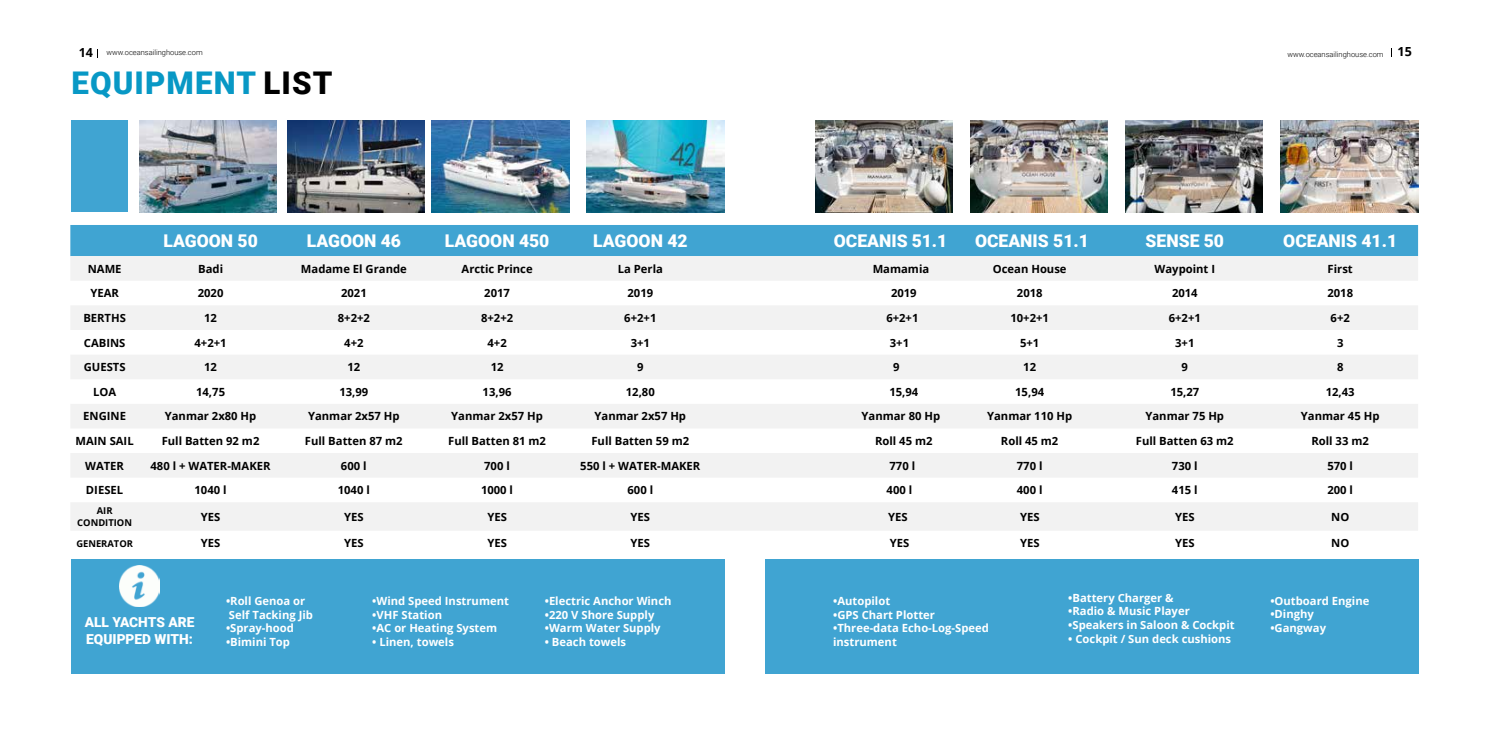
<style>
.page{position:relative;width:1489px;height:745px;background:#fff}
.page>*{position:absolute;margin:0;border:0;box-sizing:border-box;transform-origin:0 0}
.t1{font:900 31.25px "Roboto";letter-spacing:.035em;color:#0898c5}
.t2{font:900 17.5px "Roboto";color:#fff}
.t3{font:900 13.75px/17.5px "Roboto";color:#fff}
.t4{font:700 11.25px "Open Sans";color:#000}
.t5{font:700 11.25px/13.8px "Open Sans";color:#fff}
.t6{font:700 9.38px/11.2px "Open Sans";color:#000;text-align:center}
.t7{font:300 7.5px "Roboto";color:#000}
.s1{font-family:"Open Sans";font-weight:700;font-size:12.5px}
.s2{color:#000}
</style>
<div class="page">
<div style="left:71px;top:559px;width:653px;height:114px;background:#40a4d2"></div>
<img style="left:119px;top:565px;width:41px;height:41px">
<div style="left:765px;top:558px;width:653px;height:115px;background:#40a4d2"></div>
<div style="left:71px;top:120px;width:57px;height:92px;background:#40a4d2"></div>
<img style="left:287px;top:120px;width:137px;height:92px">
<img style="left:431px;top:120px;width:138px;height:92px">
<img style="left:586px;top:120px;width:138px;height:92px">
<img style="left:815px;top:120px;width:137px;height:92px">
<img style="left:970px;top:120px;width:137px;height:92px">
<img style="left:1125px;top:120px;width:137px;height:92px">
<img style="left:1280px;top:120px;width:137px;height:92px">
<img style="left:140px;top:120px;width:137px;height:92px">
<div style="left:70px;top:225px;width:1347px;height:31px;background:#40a4d2"></div>
<svg style="left:70px;top:256px;width:1347px;height:274px;fill:#f5f5f5"></svg>
<svg style="left:70px;top:305px;width:1347px;height:172px;fill:#f2f2f2"></svg>
<p class="t7" style="left:79px;top:47px;width:125px"><span class="s1">14</span> www.oceansailinghouse.com</p>
<p class="t7" style="left:1287px;top:49px;width:126px">www.oceansailinghouse.com <span class="s1">15</span></p>
<h1 class="t1" style="left:71px;top:61px;width:262px">EQUIPMENT <span class="s2">LIST</span></h1>
<h2 class="t2" style="left:163px;top:228px;width:96px">LAGOON 50</h2>
<h2 class="t2" style="left:307px;top:228px;width:96px">LAGOON 46</h2>
<h2 class="t2" style="left:445px;top:228px;width:106px">LAGOON 450</h2>
<h2 class="t2" style="left:593px;top:228px;width:96px">LAGOON 42</h2>
<h2 class="t2" style="left:833px;top:228px;width:115px">OCEANIS 51.1</h2>
<h2 class="t2" style="left:974px;top:228px;width:115px">OCEANIS 51.1</h2>
<h2 class="t2" style="left:1145px;top:228px;width:80px">SENSE 50</h2>
<h2 class="t2" style="left:1283px;top:228px;width:115px">OCEANIS 41.1</h2>
<p class="t4" style="left:88px;top:260px;width:35px">NAME</p>
<p class="t4" style="left:198px;top:260px;width:26px">Badi</p>
<p class="t4" style="left:301px;top:260px;width:107px">Madame El Grande</p>
<p class="t4" style="left:461px;top:260px;width:73px">Arctic Prince</p>
<p class="t4" style="left:617px;top:260px;width:47px">La Perla</p>
<p class="t4" style="left:872px;top:260px;width:58px">Mamamia</p>
<p class="t4" style="left:992px;top:260px;width:75px">Ocean House</p>
<p class="t4" style="left:1154px;top:260px;width:62px">Waypoint I</p>
<p class="t4" style="left:1327px;top:260px;width:27px">First</p>
<p class="t4" style="left:90px;top:285px;width:30px">YEAR</p>
<p class="t4" style="left:198px;top:285px;width:27px">2020</p>
<p class="t4" style="left:341px;top:285px;width:27px">2021</p>
<p class="t4" style="left:484px;top:285px;width:27px">2017</p>
<p class="t4" style="left:627px;top:285px;width:27px">2019</p>
<p class="t4" style="left:891px;top:285px;width:27px">2019</p>
<p class="t4" style="left:1016px;top:285px;width:27px">2018</p>
<p class="t4" style="left:1171px;top:285px;width:27px">2014</p>
<p class="t4" style="left:1327px;top:285px;width:27px">2018</p>
<p class="t4" style="left:83px;top:310px;width:44px">BERTHS</p>
<p class="t4" style="left:204px;top:310px;width:14px">12</p>
<p class="t4" style="left:338px;top:310px;width:34px">8+2+2</p>
<p class="t4" style="left:481px;top:310px;width:34px">8+2+2</p>
<p class="t4" style="left:624px;top:310px;width:34px">6+2+1</p>
<p class="t4" style="left:886px;top:310px;width:34px">6+2+1</p>
<p class="t4" style="left:1010px;top:310px;width:40px">10+2+1</p>
<p class="t4" style="left:1168px;top:310px;width:34px">6+2+1</p>
<p class="t4" style="left:1330px;top:310px;width:21px">6+2</p>
<p class="t4" style="left:84px;top:334px;width:43px">CABINS</p>
<p class="t4" style="left:194px;top:334px;width:34px">4+2+1</p>
<p class="t4" style="left:344px;top:334px;width:21px">4+2</p>
<p class="t4" style="left:487px;top:334px;width:21px">4+2</p>
<p class="t4" style="left:630px;top:334px;width:21px">3+1</p>
<p class="t4" style="left:889px;top:334px;width:21px">3+1</p>
<p class="t4" style="left:1020px;top:334px;width:21px">5+1</p>
<p class="t4" style="left:1175px;top:334px;width:21px">3+1</p>
<p class="t4" style="left:1336px;top:334px;width:8px">3</p>
<p class="t4" style="left:84px;top:359px;width:43px">GUESTS</p>
<p class="t4" style="left:204px;top:359px;width:14px">12</p>
<p class="t4" style="left:347px;top:359px;width:14px">12</p>
<p class="t4" style="left:490px;top:359px;width:14px">12</p>
<p class="t4" style="left:637px;top:359px;width:8px">9</p>
<p class="t4" style="left:893px;top:359px;width:8px">9</p>
<p class="t4" style="left:1023px;top:359px;width:14px">12</p>
<p class="t4" style="left:1181px;top:359px;width:8px">9</p>
<p class="t4" style="left:1336px;top:359px;width:8px">8</p>
<p class="t4" style="left:93px;top:383px;width:25px">LOA</p>
<p class="t4" style="left:196px;top:383px;width:30px">14,75</p>
<p class="t4" style="left:339px;top:383px;width:30px">13,99</p>
<p class="t4" style="left:482px;top:383px;width:30px">13,96</p>
<p class="t4" style="left:626px;top:383px;width:30px">12,80</p>
<p class="t4" style="left:889px;top:383px;width:30px">15,94</p>
<p class="t4" style="left:1015px;top:383px;width:30px">15,94</p>
<p class="t4" style="left:1170px;top:383px;width:30px">15,27</p>
<p class="t4" style="left:1325px;top:383px;width:30px">12,43</p>
<p class="t4" style="left:83px;top:408px;width:44px">ENGINE</p>
<p class="t4" style="left:165px;top:408px;width:93px">Yanmar 2x80 Hp</p>
<p class="t4" style="left:308px;top:408px;width:93px">Yanmar 2x57 Hp</p>
<p class="t4" style="left:451px;top:408px;width:93px">Yanmar 2x57 Hp</p>
<p class="t4" style="left:594px;top:408px;width:93px">Yanmar 2x57 Hp</p>
<p class="t4" style="left:861px;top:408px;width:80px">Yanmar 80 Hp</p>
<p class="t4" style="left:987px;top:408px;width:87px">Yanmar 110 Hp</p>
<p class="t4" style="left:1145px;top:408px;width:80px">Yanmar 75 Hp</p>
<p class="t4" style="left:1300px;top:408px;width:80px">Yanmar 45 Hp</p>
<p class="t4" style="left:75px;top:433px;width:60px">MAIN SAIL</p>
<p class="t4" style="left:162px;top:433px;width:99px">Full Batten 92 m2</p>
<p class="t4" style="left:305px;top:433px;width:99px">Full Batten 87 m2</p>
<p class="t4" style="left:448px;top:433px;width:99px">Full Batten 81 m2</p>
<p class="t4" style="left:591px;top:433px;width:99px">Full Batten 59 m2</p>
<p class="t4" style="left:875px;top:433px;width:59px">Roll 45 m2</p>
<p class="t4" style="left:1000px;top:433px;width:59px">Roll 45 m2</p>
<p class="t4" style="left:1135px;top:433px;width:99px">Full Batten 63 m2</p>
<p class="t4" style="left:1311px;top:433px;width:59px">Roll 33 m2</p>
<p class="t4" style="left:85px;top:457px;width:40px">WATER</p>
<p class="t4" style="left:150px;top:457px;width:121px">480 l + WATER-MAKER</p>
<p class="t4" style="left:341px;top:457px;width:27px">600 l</p>
<p class="t4" style="left:484px;top:457px;width:27px">700 l</p>
<p class="t4" style="left:580px;top:457px;width:121px">550 l + WATER-MAKER</p>
<p class="t4" style="left:889px;top:457px;width:27px">770 l</p>
<p class="t4" style="left:1016px;top:457px;width:27px">770 l</p>
<p class="t4" style="left:1171px;top:457px;width:27px">730 l</p>
<p class="t4" style="left:1327px;top:457px;width:27px">570 l</p>
<p class="t4" style="left:86px;top:482px;width:39px">DIESEL</p>
<p class="t4" style="left:194px;top:482px;width:34px">1040 l</p>
<p class="t4" style="left:338px;top:482px;width:34px">1040 l</p>
<p class="t4" style="left:481px;top:482px;width:34px">1000 l</p>
<p class="t4" style="left:627px;top:482px;width:27px">600 l</p>
<p class="t4" style="left:886px;top:482px;width:27px">400 l</p>
<p class="t4" style="left:1016px;top:482px;width:27px">400 l</p>
<p class="t4" style="left:1171px;top:482px;width:27px">415 l</p>
<p class="t4" style="left:1327px;top:482px;width:27px">200 l</p>
<p class="t6" style="left:77px;top:505px;width:56px">AIR<br>CONDITION</p>
<p class="t4" style="left:201px;top:508px;width:21px">YES</p>
<p class="t4" style="left:344px;top:508px;width:21px">YES</p>
<p class="t4" style="left:487px;top:508px;width:21px">YES</p>
<p class="t4" style="left:630px;top:508px;width:21px">YES</p>
<p class="t4" style="left:888px;top:508px;width:21px">YES</p>
<p class="t4" style="left:1019px;top:508px;width:21px">YES</p>
<p class="t4" style="left:1174px;top:508px;width:21px">YES</p>
<p class="t4" style="left:1330px;top:508px;width:20px">NO</p>
<p class="t6" style="left:76px;top:537px;width:58px">GENERATOR</p>
<p class="t4" style="left:201px;top:535px;width:21px">YES</p>
<p class="t4" style="left:344px;top:535px;width:21px">YES</p>
<p class="t4" style="left:487px;top:535px;width:21px">YES</p>
<p class="t4" style="left:630px;top:535px;width:21px">YES</p>
<p class="t4" style="left:889px;top:535px;width:21px">YES</p>
<p class="t4" style="left:1019px;top:535px;width:21px">YES</p>
<p class="t4" style="left:1174px;top:535px;width:21px">YES</p>
<p class="t4" style="left:1330px;top:535px;width:20px">NO</p>
<p class="t3" style="left:85px;top:612px;width:111px">ALL YACHTS ARE<br>EQUIPPED WITH:</p>
<p class="t5" style="left:226px;top:593px;width:88px">•Roll Genoa or<br>Self Tacking Jib</p>
<p class="t5" style="left:226px;top:620px;width:69px">•Spray-hood</p>
<p class="t5" style="left:226px;top:634px;width:66px">•Bimini Top</p>
<p class="t5" style="left:372px;top:593px;width:138px">•Wind Speed Instrument</p>
<p class="t5" style="left:372px;top:607px;width:71px">•VHF Station</p>
<p class="t5" style="left:372px;top:620px;width:126px">•AC or Heating System</p>
<p class="t5" style="left:372px;top:634px;width:83px">• Linen, towels</p>
<p class="t5" style="left:544px;top:593px;width:128px">•Electric Anchor Winch</p>
<p class="t5" style="left:544px;top:607px;width:111px">•220 V Shore Supply</p>
<p class="t5" style="left:544px;top:620px;width:117px">•Warm Water Supply</p>
<p class="t5" style="left:544px;top:634px;width:83px">• Beach towels</p>
<p class="t5" style="left:833px;top:593px;width:59px">•Autopilot</p>
<p class="t5" style="left:833px;top:607px;width:103px">•GPS Chart Plotter</p>
<p class="t5" style="left:833px;top:620px;width:157px">•Three-data Echo-Log-Speed instrument</p>
<p class="t5" style="left:1068px;top:590px;width:107px">•Battery Charger &amp;</p>
<p class="t5" style="left:1068px;top:603px;width:123px">•Radio &amp; Music Player</p>
<p class="t5" style="left:1068px;top:617px;width:168px">•Speakers in Saloon &amp; Cockpit</p>
<p class="t5" style="left:1068px;top:631px;width:164px">• Cockpit / Sun deck cushions</p>
<p class="t5" style="left:1270px;top:593px;width:101px">•Outboard Engine</p>
<p class="t5" style="left:1270px;top:606px;width:45px">•Dinghy</p>
<p class="t5" style="left:1270px;top:620px;width:57px">•Gangway</p>
</div>
